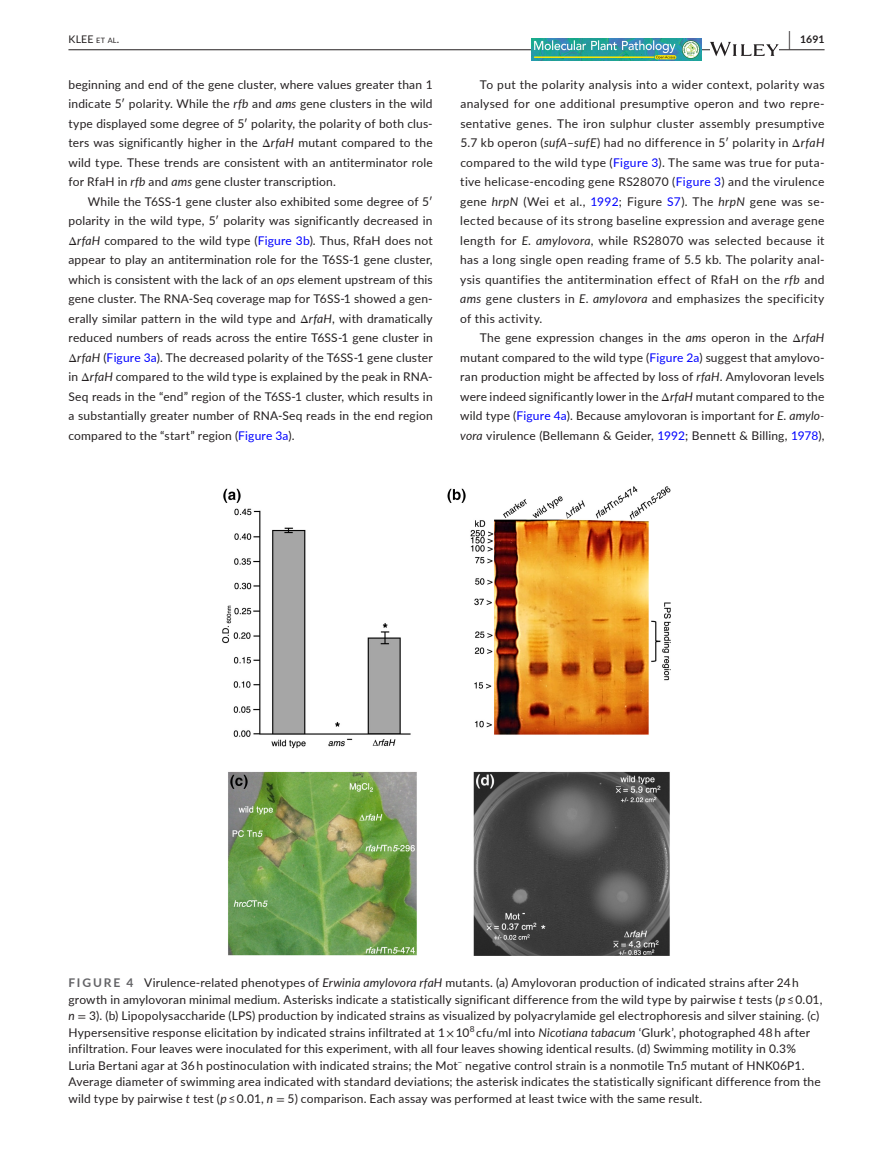
<style>
.page{position:relative;width:893px;height:1174px;background:#fff}
.page>*{position:absolute;margin:0;border:0;box-sizing:border-box;transform-origin:0 0}
.t1{font:12px/19.5px "Lato";letter-spacing:.015em;color:#231f20;text-align:justify}
.t2{font:10.5px "Lato";color:#231f20}
.t3{font:700 10.5px "Lato";color:#231f20}
.s1{font-size:7.35px}
.s2{font-size:19.5px}
.s3{font-style:italic}
.s4{font-family:"STIX"}
.s5{color:#00f}
.s6{font-weight:700;color:#636366}
</style>
<div class="page">
<hr style="left:68px;top:49px;width:756px;height:1px;background:#231f20">
<img style="left:531px;top:38px;width:170px;height:22px">
<svg style="left:710px;top:42px;width:69px;height:14px"></svg>
<img style="left:222px;top:486px;width:449px;height:469px">
<p class="t2" style="left:68px;top:31px;width:53px">KLEE <span class="s1">et al</span>.</p>
<p class="t3" style="left:789px;top:31px;width:37px"><span class="s2">|</span> 1691</p>
<p class="t1" style="left:68px;top:74px;width:366px">beginning and end of the gene cluster, where values greater than 1 indicate 5′ polarity. While the <span class="s3">rfb</span> and <span class="s3">ams</span> gene clusters in the wild type displayed some degree of 5′ polarity, the polarity of both clus&shy;ters was significantly higher in the <span class="s4">Δ</span><span class="s3">rfaH</span> mutant compared to the wild type. These trends are consistent with an antiterminator role for RfaH in <span class="s3">rfb</span> and <span class="s3">ams</span> gene cluster transcription.</p>
<p class="t1" style="left:68px;top:191px;width:366px;text-indent:20px">While the T6SS-1 gene cluster also exhibited some degree of 5′ polarity in the wild type, 5′ polarity was significantly decreased in <span class="s4">Δ</span><span class="s3">rfaH</span> compared to the wild type (<span class="s5">Figure 3b</span>). Thus, RfaH does not appear to play an antitermination role for the T6SS-1 gene cluster, which is consistent with the lack of an <span class="s3">ops</span> element upstream of this gene cluster. The RNA-Seq coverage map for T6SS-1 showed a gen&shy;erally similar pattern in the wild type and <span class="s4">Δ</span><span class="s3">rfaH</span>, with dramatically reduced numbers of reads across the entire T6SS-1 gene cluster in <span class="s4">Δ</span><span class="s3">rfaH</span> (<span class="s5">Figure 3a</span>). The decreased polarity of the T6SS-1 gene cluster in <span class="s4">Δ</span><span class="s3">rfaH</span> compared to the wild type is explained by the peak in RNA-Seq reads in the “end” region of the T6SS-1 cluster, which results in a substantially greater number of RNA-Seq reads in the end region compared to the “start” region (<span class="s5">Figure 3a</span>).</p>
<p class="t1" style="left:460px;top:74px;width:366px;text-indent:20px">To put the polarity analysis into a wider context, polarity was analysed for one additional presumptive operon and two repre&shy;sentative genes. The iron sulphur cluster assembly presumptive 5.7 kb operon (<span class="s3">sufA</span>–<span class="s3">sufE</span>) had no difference in 5′ polarity in <span class="s4">Δ</span><span class="s3">rfaH </span>compared to the wild type (<span class="s5">Figure 3</span>). The same was true for puta&shy;tive helicase-encoding gene RS28070 (<span class="s5">Figure 3</span>) and the virulence gene <span class="s3">hrpN</span> (Wei et al., <span class="s5">1992</span>; Figure <span class="s5">S7</span>). The <span class="s3">hrpN</span> gene was se&shy;lected because of its strong baseline expression and average gene length for <span class="s3">E. amylovora</span>, while RS28070 was selected because it has a long single open reading frame of 5.5 kb. The polarity anal&shy;ysis quantifies the antitermination effect of RfaH on the <span class="s3">rfb</span> and <span class="s3">ams</span> gene clusters in <span class="s3">E. amylovora</span> and emphasizes the specificity of this activity.</p>
<p class="t1" style="left:460px;top:327px;width:366px;text-indent:20px">The gene expression changes in the <span class="s3">ams</span> operon in the <span class="s4">Δ</span><span class="s3">rfaH </span>mutant compared to the wild type (<span class="s5">Figure 2a</span>) suggest that amylovo&shy;ran production might be affected by loss of <span class="s3">rfaH</span>. Amylovoran levels were indeed significantly lower in the <span class="s4">Δ</span><span class="s3">rfaH</span> mutant compared to the wild type (<span class="s5">Figure 4a</span>). Because amylovoran is important for <span class="s3">E. amylo&shy;vora</span> virulence (Bellemann &amp; Geider, <span class="s5">1992</span>; Bennett &amp; Billing, <span class="s5">1978</span>),</p>
<p class="t1" style="left:68px;top:974px;width:755px;line-height:16.5px;text-align:left"><span class="s6">FIGURE 4</span> Virulence-related phenotypes of <span class="s3">Erwinia amylovora rfaH</span> mutants. (a) Amylovoran production of indicated strains after 24 h growth in amylovoran minimal medium. Asterisks indicate a statistically significant difference from the wild type by pairwise <span class="s3">t</span> tests (<span class="s3">p</span> ≤ 0.01, <span class="s3">n</span> <span class="s4">=</span> 3). (b) Lipopolysaccharide (LPS) production by indicated strains as visualized by polyacrylamide gel electrophoresis and silver staining. (c)<br>Hypersensitive response elicitation by indicated strains infiltrated at 1 <span class="s4">×</span> 10<sup>8</sup> cfu/ml into <span class="s3">Nicotiana tabacum</span> ‘Glurk’, photographed 48 h after infiltration. Four leaves were inoculated for this experiment, with all four leaves showing identical results. (d) Swimming motility in 0.3% Luria Bertani agar at 36 h postinoculation with indicated strains; the Mot<sup>−</sup> negative control strain is a nonmotile Tn<span class="s3">5</span> mutant of HNK06P1.<br>Average diameter of swimming area indicated with standard deviations; the asterisk indicates the statistically significant difference from the wild type by pairwise <span class="s3">t</span> test (<span class="s3">p</span> ≤ 0.01, <span class="s3">n</span> <span class="s4">=</span> 5) comparison. Each assay was performed at least twice with the same result.</p>
</div>
